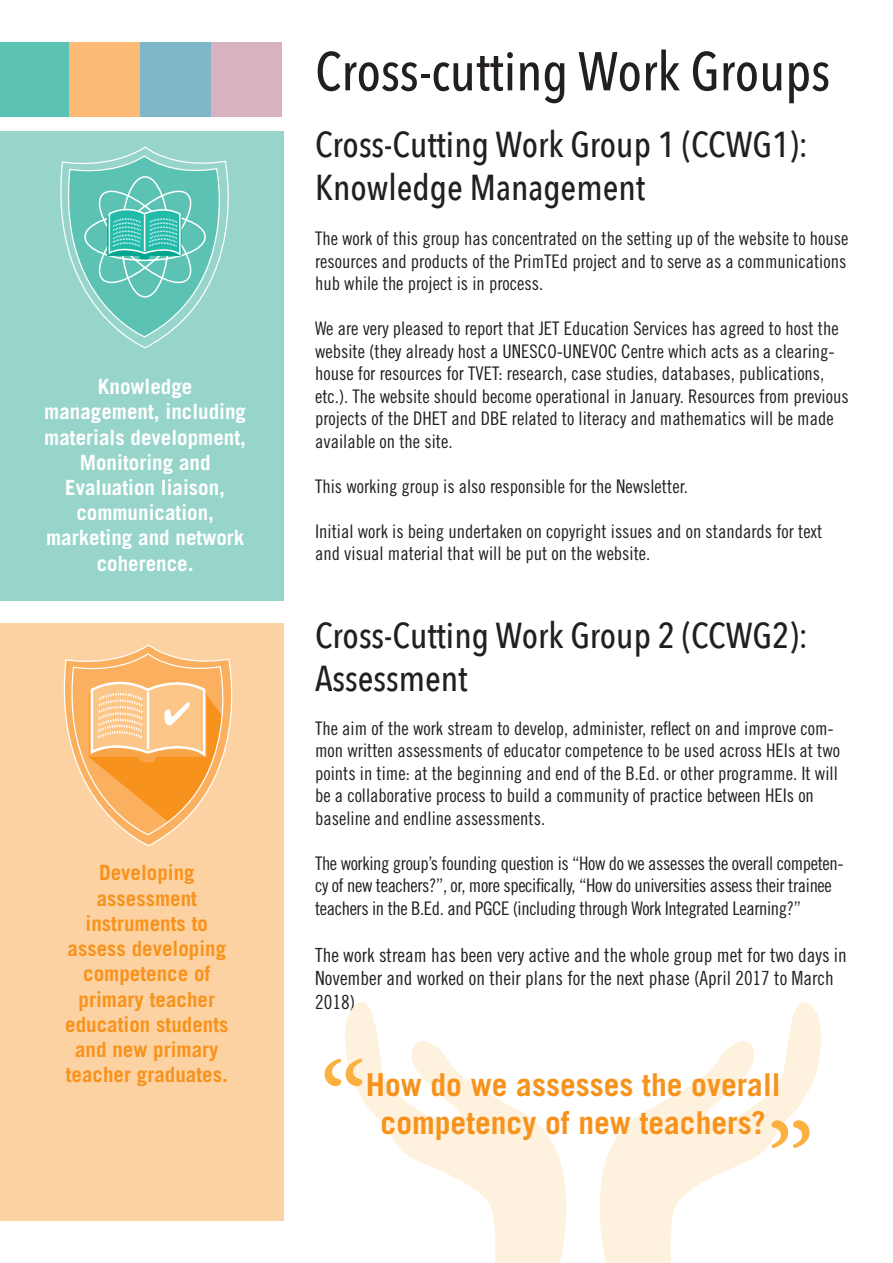
<style>
.page{position:relative;width:893px;height:1263px;background:#fff}
.page>*{position:absolute;margin:0;border:0;box-sizing:border-box;transform-origin:0 0}
.t1{font:120px "Minion Pro";color:#fbb03f}
.t2{font:500 54px "Avenir Next Condensed";color:#231f20}
.t3{font:500 36px/43.2px "Avenir Next Condensed";color:#231f20}
.t4{font:700 31.5px "Trade Gothic";color:#f7931d}
.t5{font:700 21px/25.2px "Trade Gothic";color:#fff;text-align:center}
.t6{font:700 21px/25.2px "Trade Gothic";color:#f7931d;text-align:center}
.t7{font:19.5px/23.4px "Trade Gothic Cond Eighteen";color:#231f20}
.t8{font:18.75px/22.5px "Trade Gothic Cond Eighteen";color:#231f20}
.t9{font:18.75px/22.5px "Trade Gothic Cond Eighteen";letter-spacing:-.02em;color:#231f20}
</style>
<div class="page">
<div style="left:0;top:131px;width:283px;height:470px;background:#97d5cb"></div>
<div style="left:0;top:623px;width:284px;height:597px;background:#fdd2a2"></div>
<svg style="left:60px;top:146px;width:169px;height:202px"></svg>
<svg style="left:63px;top:644px;width:170px;height:202px"></svg>
<div style="left:140px;top:43px;width:71px;height:74px;background:#80b6ca"></div>
<div style="left:69px;top:43px;width:71px;height:74px;background:#fcbb74"></div>
<div style="left:211px;top:43px;width:71px;height:74px;background:#d8b2c0"></div>
<div style="left:0;top:43px;width:69px;height:74px;background:#5cc3b4"></div>
<svg style="left:345px;top:1002px;width:222px;height:261px"></svg>
<svg style="left:599px;top:1002px;width:222px;height:261px"></svg>
<p class="t5" style="left:44px;top:374px;width:203px">Knowledge management, including materials development,<br>Monitoring and<br>Evaluation liaison, communication, marketing and network coherence.</p>
<p class="t6" style="left:65px;top:860px;width:165px">Developing assessment instruments to assess developing competence of primary teacher education students and new primary teacher graduates.</p>
<h2 class="t2" style="left:315px;top:39px;width:517px">Cross-cutting Work Groups</h2>
<h3 class="t3" style="left:315px;top:123px;width:495px">Cross-Cutting Work Group 1 (CCWG1):<br>Knowledge Management</h3>
<p class="t8" style="left:315px;top:227px;width:535px;text-align:justify">The work of this group has concentrated on the setting up of the website to house resources and products of the PrimTEd project and to serve as a communications hub while the project is in process.</p>
<p class="t8" style="left:315px;top:317px;width:535px">We are very pleased to report that JET Education Services has agreed to host the website (they already host a UNESCO-UNEVOC Centre which acts as a clearing&shy;house for resources for TVET: research, case studies, databases, publications, etc.). The website should become operational in January. Resources from previous projects of the DHET and DBE related to literacy and mathematics will be made available on the site.</p>
<p class="t8" style="left:315px;top:475px;width:374px">This working group is also responsible for the Newsletter.</p>
<p class="t8" style="left:315px;top:520px;width:509px">Initial work is being undertaken on copyright issues and on standards for text and visual material that will be put on the website.</p>
<h3 class="t3" style="left:315px;top:613px;width:495px">Cross-Cutting Work Group 2 (CCWG2):<br>Assessment</h3>
<p class="t8" style="left:315px;top:717px;width:526px">The aim of the work stream to develop, administer, reflect on and improve com&shy;mon written assessments of educator competence to be used across HEIs at two points in time: at the beginning and end of the B.Ed. or other programme. It will be a collaborative process to build a community of practice between HEIs on baseline and endline assessments.</p>
<p class="t9" style="left:315px;top:852px;width:530px">The working group’s founding question is “How do we assesses the overall competen&shy;cy of new teachers?”, or, more specifically, “How do universities assess their trainee teachers in the B.Ed. and PGCE (including through Work Integrated Learning?”</p>
<p class="t7" style="left:315px;top:943px;width:533px">The work stream has been very active and the whole group met for two days in<br>November and worked on their plans for the next phase (April 2017 to March<br>2018).</p>
<h1 class="t1" style="left:320px;top:1026px;width:49px">“</h1>
<h3 class="t4" style="left:366px;top:1065px;width:416px">How do we assesses the overall</h3>
<h3 class="t4" style="left:381px;top:1103px;width:386px">competency of new teachers?</h3>
<h1 class="t1" style="left:766px;top:1087px;width:50px">”</h1>
</div>
